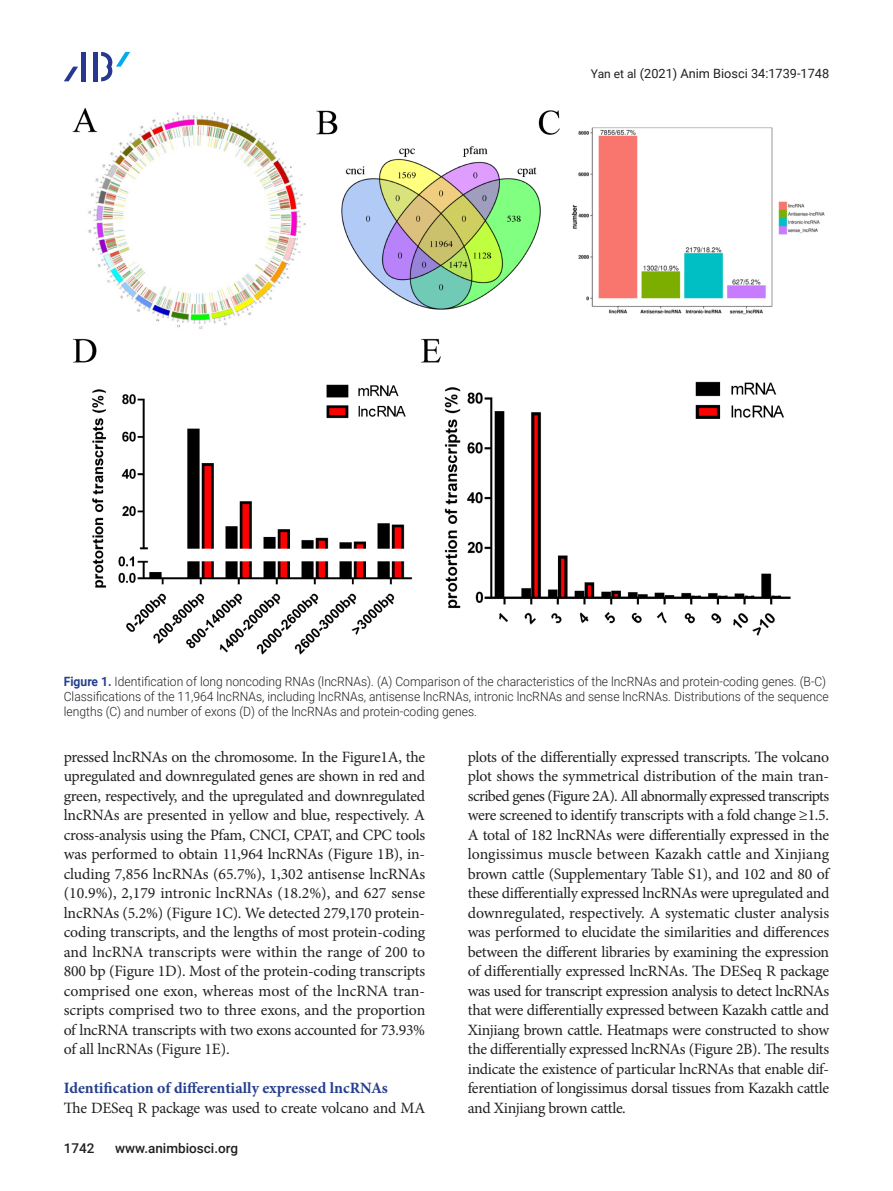
<style>
.page{position:relative;width:893px;height:1191px;background:#fff}
.page>*{position:absolute;margin:0;border:0;box-sizing:border-box;transform-origin:0 0}
.본문{font:15.75px/19.5px "Minion Pro";letter-spacing:-.015em;color:#231f20}
.중제목{font:700 15.75px "Minion Pro";color:#253f8e}
.t1{font:500 13.5px "Roboto";color:#231f20}
.표_그림__제목{font:300 12.75px/15px "Roboto";color:#231f20;scale:.95 1}
.t2{font:12.75px "Roboto";color:#231f20}
.s1{font-size:12px}
.s2{font-weight:700;color:#253f8e}
</style>
<div class="page">
<div style="left:93px;top:52px;width:5px;height:29px;background:#283890"></div>
<hr style="left:82px;top:52px;width:4px;height:29px;background:#283890">
<svg style="left:64px;top:67px;width:14px;height:14px"></svg>
<svg style="left:101px;top:52px;width:29px;height:29px"></svg>
<img style="left:72px;top:108px;width:753px;height:547px">
<p class="t2" style="left:591px;top:65px;width:240px"><span class="s1">Yan et al</span> (2021) Anim Biosci 34:1739-1748</p>
<p class="표_그림__제목" style="left:64px;top:673px;width:807px"><span class="s2">Figure 1.</span> Identification of long noncoding RNAs (lncRNAs). (A) Comparison of the characteristics of the lncRNAs and protein-coding genes. (B-C)<br>Classifications of the 11,964 lncRNAs, including lncRNAs, antisense lncRNAs, intronic lncRNAs and sense lncRNAs. Distributions of the sequence lengths (C) and number of exons (D) of the lncRNAs and protein-coding genes.</p>
<p class="본문" style="left:64px;top:747px;width:363px">pressed lncRNAs on the chromosome. In the Figure1A, the upregulated and downregulated genes are shown in red and green, respectively, and the upregulated and downregulated lncRNAs are presented in yellow and blue, respectively. A cross-analysis using the Pfam, CNCI, CPAT, and CPC tools was performed to obtain 11,964 lncRNAs (Figure 1B), in&shy;cluding 7,856 lncRNAs (65.7%), 1,302 antisense lncRNAs (10.9%), 2,179 intronic lncRNAs (18.2%), and 627 sense lncRNAs (5.2%) (Figure 1C). We detected 279,170 protein&shy;coding transcripts, and the lengths of most protein-coding and lncRNA transcripts were within the range of 200 to 800 bp (Figure 1D). Most of the protein-coding transcripts comprised one exon, whereas most of the lncRNA tran&shy;scripts comprised two to three exons, and the proportion of lncRNA transcripts with two exons accounted for 73.93% of all lncRNAs (Figure 1E).</p>
<p class="중제목" style="left:64px;top:1077px;width:326px">Identification of differentially expressed lncRNAs</p>
<p class="본문" style="left:64px;top:1098px;width:363px">The DESeq R package was used to create volcano and MA</p>
<p class="t1" style="left:64px;top:1138px;width:32px">1742</p>
<p class="t1" style="left:115px;top:1138px;width:125px">www.animbiosci.org</p>
<p class="본문" style="left:468px;top:747px;width:363px;text-align:justify">plots of the differentially expressed transcripts. The volcano plot shows the symmetrical distribution of the main tran&shy;scribed genes (Figure 2A). All abnormally expressed transcripts were screened to identify transcripts with a fold change ≥1.5.<br>A total of 182 lncRNAs were differentially expressed in the longissimus muscle between Kazakh cattle and Xinjiang brown cattle (Supplementary Table S1), and 102 and 80 of these differentially expressed lncRNAs were upregulated and downregulated, respectively. A systematic cluster analysis was performed to elucidate the similarities and differences between the different libraries by examining the expression of differentially expressed lncRNAs. The DESeq R package was used for transcript expression analysis to detect lncRNAs that were differentially expressed between Kazakh cattle and Xinjiang brown cattle. Heatmaps were constructed to show the differentially expressed lncRNAs (Figure 2B). The results indicate the existence of particular lncRNAs that enable dif&shy;ferentiation of longissimus dorsal tissues from Kazakh cattle and Xinjiang brown cattle.</p>
</div>
